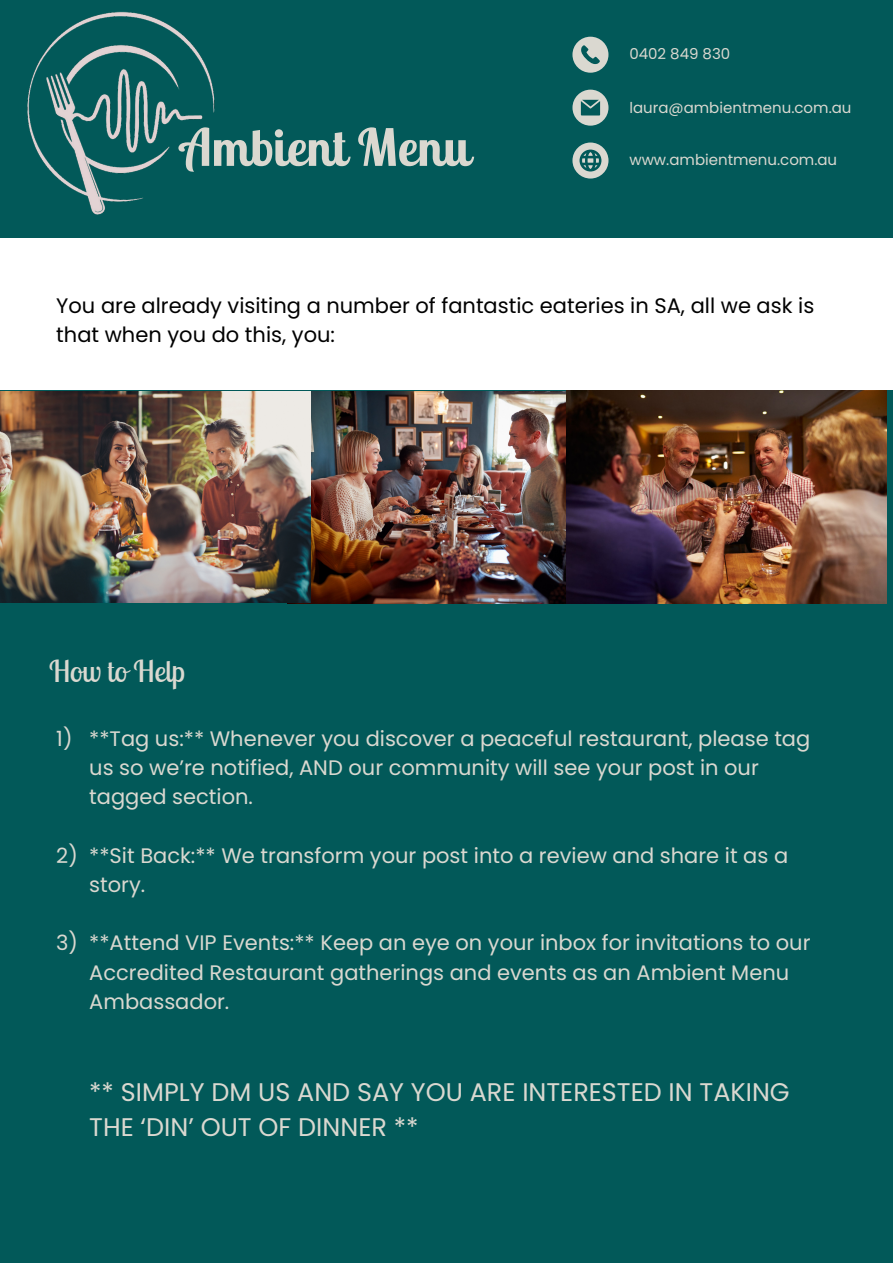
<style>
.page{position:relative;width:893px;height:1264px;background:#fff}
.page>*{position:absolute;margin:0;border:0;box-sizing:border-box;transform-origin:0 0}
.t1{font:700 51.3px "Lobster Two";color:#dad8d0}
.t2{font:30px "Lobster Two";color:#dad8d0}
.t3{font:25.5px/34.8px "Poppins";color:#dad8d0}
.t4{font:21px/29.2px "Poppins";color:#dad8d0}
.t5{font:21px/29.2px "Poppins";color:#000}
.t6{font:15px "Poppins";color:#dad8d0}
</style>
<div class="page">
<div style="left:0;top:0;width:892px;height:1262px;background:#025959"></div>
<div style="left:0;top:238px;width:892px;height:152px;background:#fff"></div>
<img style="left:27px;top:11px;width:188px;height:204px">
<svg style="left:572px;top:37px;width:36px;height:36px"></svg>
<svg style="left:572px;top:90px;width:36px;height:36px"></svg>
<svg style="left:572px;top:142px;width:36px;height:36px"></svg>
<img style="left:287px;top:391px;width:279px;height:212px">
<img style="left:566px;top:390px;width:320px;height:214px">
<img style="left:0;top:391px;width:311px;height:211px">
<p class="t1" style="left:181px;top:115px;width:290px">Ambient Menu</p>
<p class="t6" style="left:629px;top:43px;width:102px">0402 849 830</p>
<p class="t6" style="left:629px;top:98px;width:224px">laura@ambientmenu.com.au</p>
<p class="t6" style="left:629px;top:149px;width:209px">www.ambientmenu.com.au</p>
<p class="t5" style="left:56px;top:290px;width:759px">You are already visiting a number of fantastic eateries in SA, all we ask is that when you do this, you:</p>
<p class="t2" style="left:49px;top:652px;width:137px">How to Help</p>
<p class="t4" style="left:56px;top:723px;width:18px">1)</p>
<p class="t4" style="left:89px;top:723px;width:722px">**Tag us:** Whenever you discover a peaceful restaurant, please tag us so we’re notified, AND our community will see your post in our tagged section.</p>
<p class="t4" style="left:89px;top:840px;width:700px">**Sit Back:** We transform your post into a review and share it as a story.</p>
<p class="t4" style="left:89px;top:928px;width:722px">**Attend VIP Events:** Keep an eye on your inbox for invitations to our<br>Accredited Restaurant gatherings and events as an Ambient Menu<br>Ambassador.</p>
<p class="t4" style="left:56px;top:840px;width:23px">2)</p>
<p class="t4" style="left:56px;top:928px;width:23px">3)</p>
<p class="t3" style="left:89px;top:1074px;width:702px">** SIMPLY DM US AND SAY YOU ARE INTERESTED IN TAKING<br>THE ‘DIN’ OUT OF DINNER **</p>
</div>
